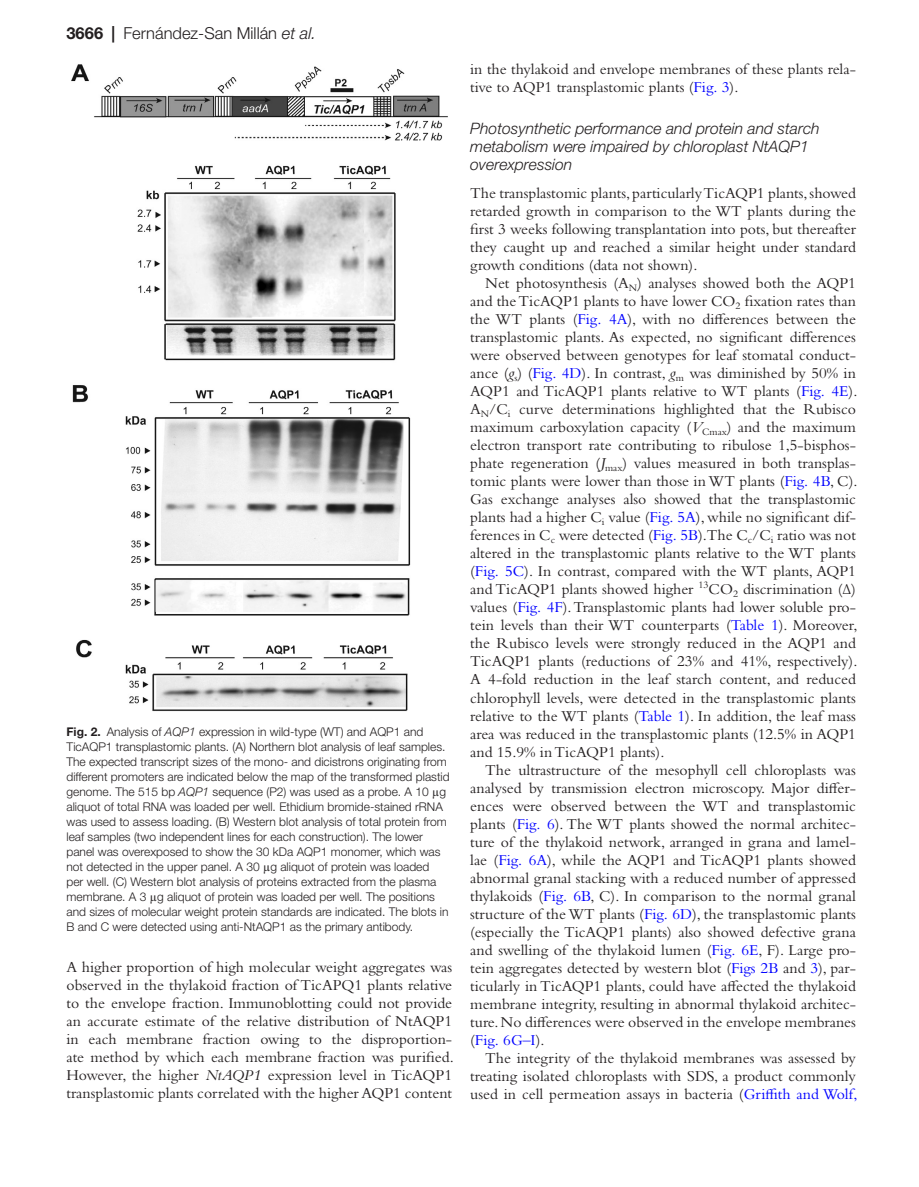
<style>
.page{position:relative;width:919px;height:1187px;background:#fff}
.page>*{position:absolute;margin:0;border:0;box-sizing:border-box;transform-origin:0 0}
.t1{font:300 16.5px "Helvetica Neue LT Std";color:#231f20}
.t2{font:15.75px/18px "Bembo Std";color:#231f20;text-align:justify}
.t3{font:italic 300 15.75px/18px "Helvetica Neue LT Std";color:#231f20}
.t4{font:300 12px/15px "Helvetica Neue LT Std";color:#231f20}
.s1{font-weight:700}
.s2{font-style:italic}
.s3{font-family:"Gandhari Unicode";font-weight:400}
.s4{color:#00f}
</style>
<div class="page">
<img style="left:71px;top:64px;width:377px;height:648px">
<p class="t1" style="left:66px;top:23px;width:251px"><span class="s1">3666 |</span> Fernández-San Millán <span class="s2">et al.</span></p>
<p class="t4" style="left:66px;top:724px;width:384px"><span class="s1">Fig. 2.</span> Analysis of <span class="s2">AQP1</span> expression in wild-type (WT) and AQP1 and TicAQP1 transplastomic plants. (A) Northern blot analysis of leaf samples.<br>The expected transcript sizes of the mono- and dicistrons originating from different promoters are indicated below the map of the transformed plastid genome. The 515 bp <span class="s2">AQP1</span> sequence (P2) was used as a probe. A 10 <span class="s3">μ</span>g aliquot of total RNA was loaded per well. Ethidium bromide-stained rRNA was used to assess loading. (B) Western blot analysis of total protein from leaf samples (two independent lines for each construction). The lower panel was overexposed to show the 30 kDa AQP1 monomer, which was not detected in the upper panel. A 30 <span class="s3">μ</span>g aliquot of protein was loaded<br>per well. (C) Western blot analysis of proteins extracted from the plasma membrane. A 3 <span class="s3">μ</span>g aliquot of protein was loaded per well. The positions and sizes of molecular weight protein standards are indicated. The blots in B and C were detected using anti-NtAQP1 as the primary antibody.</p>
<p class="t2" style="left:66px;top:957px;width:389px">A higher proportion of high molecular weight aggregates was observed in the thylakoid fraction of TicAPQ1 plants relative to the envelope fraction. Immunoblotting could not provide an accurate estimate of the relative distribution of NtAQP1 in each membrane fraction owing to the disproportion&shy;ate method by which each membrane fraction was purified.<br>However, the higher <span class="s2">NtAQP1</span> expression level in TicAQP1 transplastomic plants correlated with the higher AQP1 content</p>
<p class="t2" style="left:470px;top:59px;width:387px">in the thylakoid and envelope membranes of these plants rela&shy;tive to AQP1 transplastomic plants (<span class="s4">Fig. 3</span>).</p>
<p class="t3" style="left:470px;top:119px;width:351px">Photosynthetic performance and protein and starch metabolism were impaired by chloroplast NtAQP1 overexpression</p>
<p class="t2" style="left:470px;top:184px;width:387px">The transplastomic plants, particularly TicAQP1 plants, showed retarded growth in comparison to the WT plants during the first 3 weeks following transplantation into pots, but thereafter they caught up and reached a similar height under standard growth conditions (data not shown).</p>
<p class="t2" style="left:470px;top:274px;width:389px;text-indent:15px">Net photosynthesis (A<sub>N</sub>) analyses showed both the AQP1 and the TicAQP1 plants to have lower CO<sub>2</sub> fixation rates than the WT plants (<span class="s4">Fig. 4A</span>), with no differences between the transplastomic plants. As expected, no significant differences were observed between genotypes for leaf stomatal conduct&shy;ance (<span class="s2">g</span><sub>s</sub>) (<span class="s4">Fig. 4D</span>). In contrast, <span class="s2">g</span><sub>m</sub> was diminished by 50% in AQP1 and TicAQP1 plants relative to WT plants (<span class="s4">Fig. 4E</span>).<br>A<sub>N</sub>/C<sub>i</sub> curve determinations highlighted that the Rubisco maximum carboxylation capacity (<span class="s2">V</span><sub>Cmax</sub>) and the maximum electron transport rate contributing to ribulose 1,5-bisphos&shy;phate regeneration (<span class="s2">J</span><sub>max</sub>) values measured in both transplas&shy;tomic plants were lower than those in WT plants (<span class="s4">Fig. 4B</span>, C).<br>Gas exchange analyses also showed that the transplastomic plants had a higher C<sub>i</sub> value (<span class="s4">Fig. 5A</span>), while no significant dif&shy;ferences in C<sub>c</sub> were detected (<span class="s4">Fig. 5B</span>).The C<sub>c</sub>/C<sub>i</sub> ratio was not altered in the transplastomic plants relative to the WT plants (<span class="s4">Fig. 5C</span>). In contrast, compared with the WT plants, AQP1 and TicAQP1 plants showed higher <sup>13</sup>CO<sub>2</sub> discrimination (Δ) values (<span class="s4">Fig. 4F</span>). Transplastomic plants had lower soluble pro&shy;tein levels than their WT counterparts (<span class="s4">Table 1</span>). Moreover, the Rubisco levels were strongly reduced in the AQP1 and TicAQP1 plants (reductions of 23% and 41%, respectively).<br>A 4-fold reduction in the leaf starch content, and reduced chlorophyll levels, were detected in the transplastomic plants relative to the WT plants (<span class="s4">Table 1</span>). In addition, the leaf mass area was reduced in the transplastomic plants (12.5% in AQP1 and 15.9% in TicAQP1 plants).</p>
<p class="t2" style="left:470px;top:760px;width:387px;text-indent:15px">The ultrastructure of the mesophyll cell chloroplasts was analysed by transmission electron microscopy. Major differ&shy;ences were observed between the WT and transplastomic plants (<span class="s4">Fig. 6</span>). The WT plants showed the normal architec&shy;ture of the thylakoid network, arranged in grana and lamel&shy;lae (<span class="s4">Fig. 6A</span>), while the AQP1 and TicAQP1 plants showed abnormal granal stacking with a reduced number of appressed thylakoids (<span class="s4">Fig. 6B</span>, C). In comparison to the normal granal structure of the WT plants (<span class="s4">Fig. 6D</span>), the transplastomic plants (especially the TicAQP1 plants) also showed defective grana and swelling of the thylakoid lumen (<span class="s4">Fig. 6E</span>, F). Large pro&shy;tein aggregates detected by western blot (<span class="s4">Figs 2B</span> and <span class="s4">3</span>), par&shy;ticularly in TicAQP1 plants, could have affected the thylakoid membrane integrity, resulting in abnormal thylakoid architec&shy;ture. No differences were observed in the envelope membranes (<span class="s4">Fig. 6G–I</span>).</p>
<p class="t2" style="left:470px;top:1048px;width:389px;text-indent:15px">The integrity of the thylakoid membranes was assessed by treating isolated chloroplasts with SDS, a product commonly used in cell permeation assays in bacteria (<span class="s4">Griffith and Wolf,</span></p>
</div>
